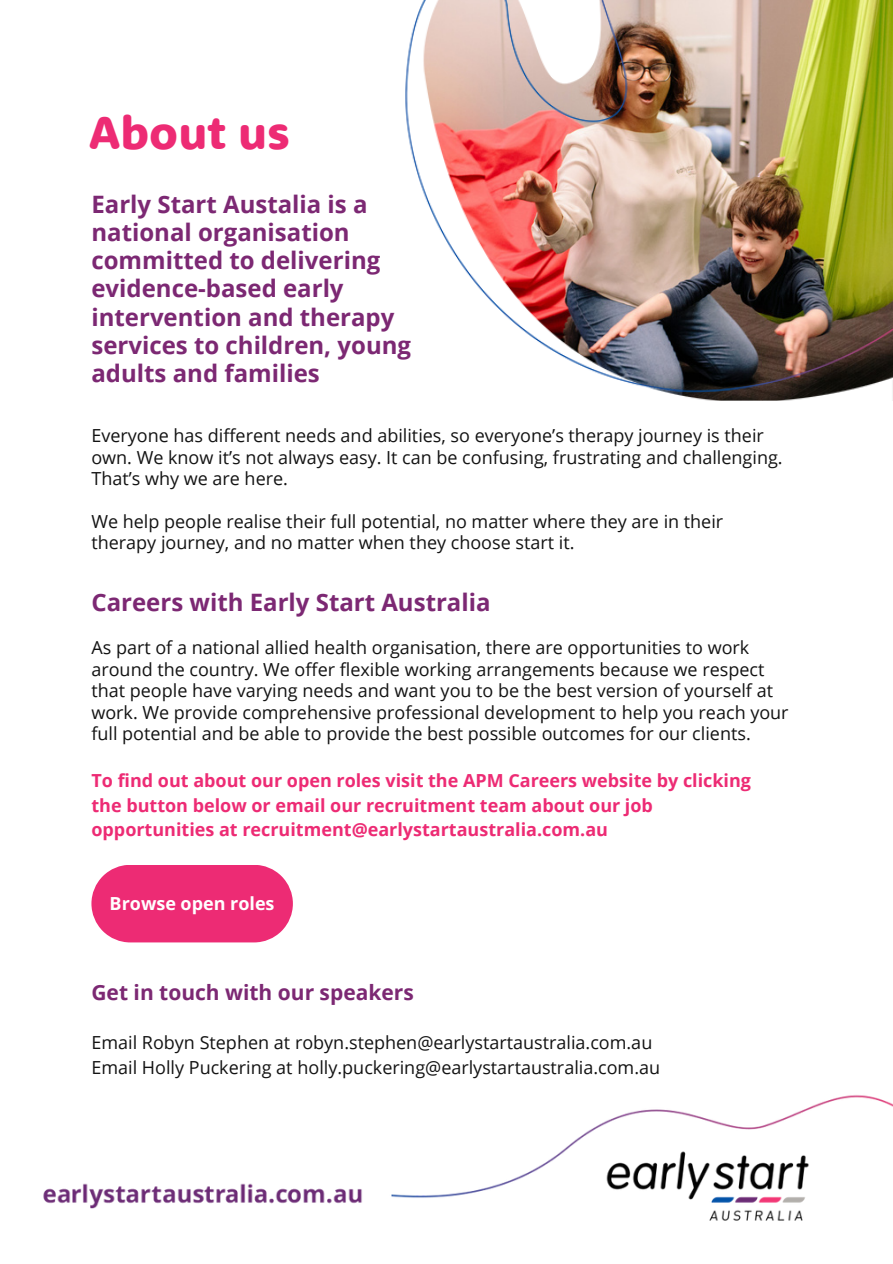
<style>
.page{position:relative;width:893px;height:1264px;background:#fff}
.page>*{position:absolute;margin:0;border:0;box-sizing:border-box;transform-origin:0 0}
.t1{font:800 48px "Rooney Sans";color:#ed2b74}
.t2{font:700 24px/28px "Open Sans";color:#7c2873}
.t3{font:700 21px "Open Sans";color:#7c2873}
.t4{font:18px/21.3px "Open Sans";color:#131313}
.t5{font:700 18px/24.8px "Open Sans";color:#ed2b74}
.t6{font:700 18px "Open Sans";color:#fff}
</style>
<div class="page">
<svg style="left:91px;top:865px;width:202px;height:77px;background:#ee3c7f"></svg>
<img style="left:43px;top:1095px;width:849px;height:126px">
<img style="left:405px;top:0;width:487px;height:401px">
<p class="t1" style="left:89px;top:101px;width:202px">About us</p>
<p class="t2" style="left:91px;top:190px;width:321px">Early Start Austalia is a national organisation committed to delivering evidence-based early intervention and therapy services to children, young adults and families</p>
<p class="t4" style="left:91px;top:424px;width:692px">Everyone has different needs and abilities, so everyone’s therapy journey is their own. We know it’s not always easy. It can be confusing, frustrating and challenging.<br>That’s why we are here.</p>
<p class="t4" style="left:91px;top:510px;width:633px">We help people realise their full potential, no matter where they are in their therapy journey, and no matter when they choose start it.</p>
<p class="t2" style="left:91px;top:587px;width:400px">Careers with Early Start Australia</p>
<p class="t4" style="left:91px;top:637px;width:698px">As part of a national allied health organisation, there are opportunities to work around the country. We offer flexible working arrangements because we respect that people have varying needs and want you to be the best version of yourself at work. We provide comprehensive professional development to help you reach your full potential and be able to provide the best possible outcomes for our clients.</p>
<p class="t5" style="left:91px;top:767px;width:661px">To find out about our open roles visit the APM Careers website by clicking the button below or email our recruitment team about our job opportunities at recruitment@earlystartaustralia.com.au</p>
<p class="t6" style="left:110px;top:890px;width:166px">Browse open roles</p>
<p class="t3" style="left:91px;top:977px;width:324px">Get in touch with our speakers</p>
<p class="t4" style="left:91px;top:1031px;width:562px">Email Robyn Stephen at robyn.stephen@earlystartaustralia.com.au</p>
<p class="t4" style="left:91px;top:1056px;width:570px">Email Holly Puckering at holly.puckering@earlystartaustralia.com.au</p>
</div>
